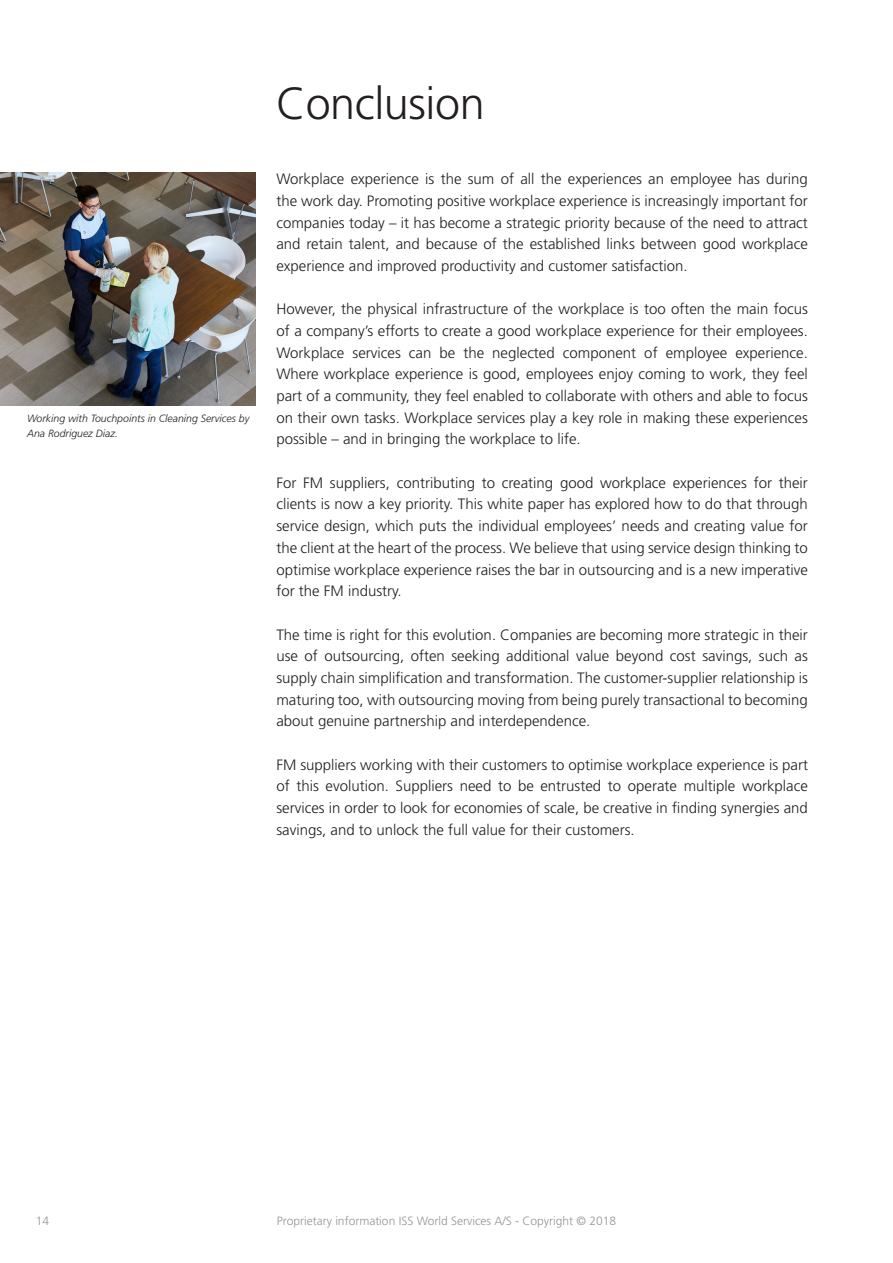
<style>
.page{position:relative;width:893px;height:1263px;background:#fff}
.page>*{position:absolute;margin:0;border:0;box-sizing:border-box;transform-origin:0 0}
.White_Paper_Header_f{font:300 45px "Frutiger";letter-spacing:-.01em;color:#231f20}
.White_Paper_body_tex{font:300 15px/21.8px "Frutiger";color:#231f20;text-align:justify}
.t1{font:300 12px "Frutiger";color:#939598}
.White_Paper_body_tex-2{font:italic 300 10.5px/15px "Frutiger";color:#231f20}
</style>
<div class="page">
<img style="left:0;top:172px;width:255px;height:233px">
<p class="White_Paper_body_tex-2" style="left:27px;top:411px;width:224px">Working with Touchpoints in Cleaning Services by<br>Ana Rodriguez Diaz.</p>
<p class="White_Paper_Header_f" style="left:276px;top:78px;width:210px">Conclusion</p>
<p class="White_Paper_body_tex" style="left:276px;top:168px;width:533px">Workplace experience is the sum of all the experiences an employee has during the work day. Promoting positive workplace experience is increasingly important for companies today – it has become a strategic priority because of the need to attract and retain talent, and because of the established links between good workplace experience and improved productivity and customer satisfaction.</p>
<p class="White_Paper_body_tex" style="left:276px;top:298px;width:533px">However, the physical infrastructure of the workplace is too often the main focus of a company’s efforts to create a good workplace experience for their employees.<br>Workplace services can be the neglected component of employee experience.<br>Where workplace experience is good, employees enjoy coming to work, they feel part of a community, they feel enabled to collaborate with others and able to focus on their own tasks. Workplace services play a key role in making these experiences possible – and in bringing the workplace to life.</p>
<p class="White_Paper_body_tex" style="left:276px;top:472px;width:533px">For FM suppliers, contributing to creating good workplace experiences for their clients is now a key priority. This white paper has explored how to do that through service design, which puts the individual employees’ needs and creating value for the client at the heart of the process. We believe that using service design thinking to optimise workplace experience raises the bar in outsourcing and is a new imperative for the FM industry.</p>
<p class="White_Paper_body_tex" style="left:276px;top:624px;width:533px">The time is right for this evolution. Companies are becoming more strategic in their use of outsourcing, often seeking additional value beyond cost savings, such as supply chain simplification and transformation. The customer-supplier relationship is maturing too, with outsourcing moving from being purely transactional to becoming about genuine partnership and interdependence.</p>
<p class="White_Paper_body_tex" style="left:276px;top:754px;width:533px">FM suppliers working with their customers to optimise workplace experience is part of this evolution. Suppliers need to be entrusted to operate multiple workplace services in order to look for economies of scale, be creative in finding synergies and savings, and to unlock the full value for their customers.</p>
<p class="t1" style="left:36px;top:1214px;width:15px">14</p>
<p class="t1" style="left:277px;top:1214px;width:341px">Proprietary information ISS World Services A/S - Copyright © 2018</p>
</div>
